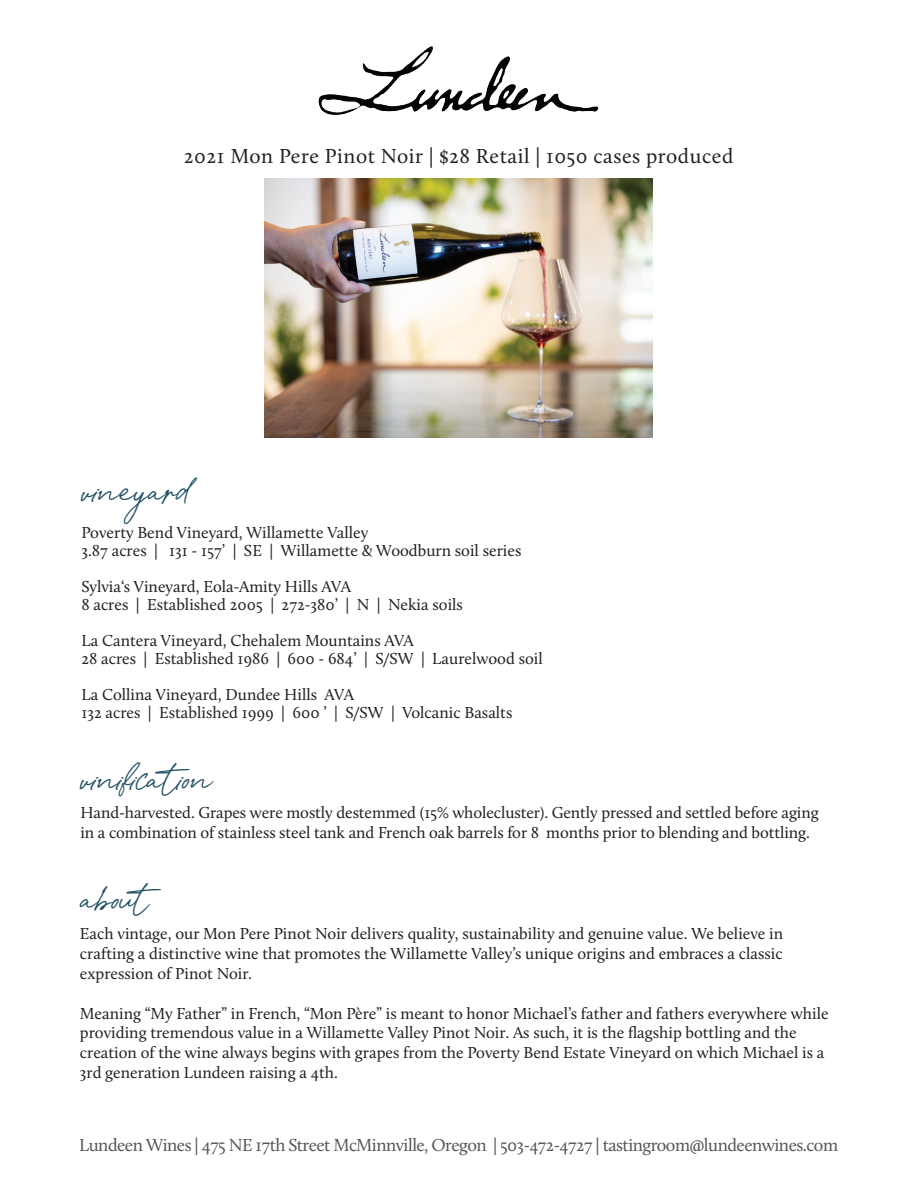
<style>
.page{position:relative;width:918px;height:1188px;background:#fff}
.page>*{position:absolute;margin:0;border:0;box-sizing:border-box;transform-origin:0 0}
.t1{font:21px "Calluna";letter-spacing:.025em;color:#231f20}
.t2{font:21px "Spanish Signature";color:#235064}
.t3{font:18px "Calluna";letter-spacing:-.03em;color:#565656}
.t4{font:16.5px/19.8px "Calluna";color:#231f20}
</style>
<div class="page">
<img style="left:318px;top:46px;width:281px;height:69px">
<img style="left:264px;top:178px;width:389px;height:259px">
<p class="t1" style="left:184px;top:144px;width:551px">2021 Mon Pere Pinot Noir | $28 Retail | 1050 cases produced</p>
<p class="t2" style="left:81px;top:482px;width:110px">vineyard</p>
<p class="t4" style="left:81px;top:524px;width:441px;line-height:18px">Poverty Bend Vineyard, Willamette Valley<br>3.87 acres | 131 - 157’ | SE | Willamette &amp; Woodburn soil series</p>
<p class="t4" style="left:81px;top:578px;width:383px;line-height:18px">Sylvia‘s Vineyard, Eola-Amity Hills AVA<br>8 acres | Established 2005 | 272-380’ | N | Nekia soils</p>
<p class="t4" style="left:81px;top:632px;width:463px;line-height:18px">La Cantera Vineyard, Chehalem Mountains AVA<br>28 acres | Established 1986 | 600 - 684’ | S/SW | Laurelwood soil</p>
<p class="t4" style="left:81px;top:686px;width:433px;line-height:18px">La Collina Vineyard, Dundee Hills AVA<br>132 acres | Established 1999 | 600 ’ | S/SW | Volcanic Basalts</p>
<p class="t2" style="left:80px;top:771px;width:133px">vinification</p>
<p class="t4" style="left:80px;top:803px;width:740px">Hand-harvested. Grapes were mostly destemmed (15% wholecluster). Gently pressed and settled before aging in a combination of stainless steel tank and French oak barrels for 8 months prior to blending and bottling.</p>
<p class="t2" style="left:80px;top:891px;width:90px">about</p>
<p class="t4" style="left:80px;top:924px;width:705px;text-align:justify">Each vintage, our Mon Pere Pinot Noir delivers quality, sustainability and genuine value. We believe in crafting a distinctive wine that promotes the Willamette Valley’s unique origins and embraces a classic expression of Pinot Noir.</p>
<p class="t4" style="left:80px;top:1003px;width:750px">Meaning “My Father” in French, “Mon Père” is meant to honor Michael’s father and fathers everywhere while providing tremendous value in a Willamette Valley Pinot Noir. As such, it is the flagship bottling and the creation of the wine always begins with grapes from the Poverty Bend Estate Vineyard on which Michael is a 3rd generation Lundeen raising a 4th.</p>
<p class="t3" style="left:79px;top:1135px;width:761px">Lundeen Wines | 475 NE 17th Street McMinnville, Oregon | 503-472-4727 | tastingroom@lundeenwines.com</p>
</div>
